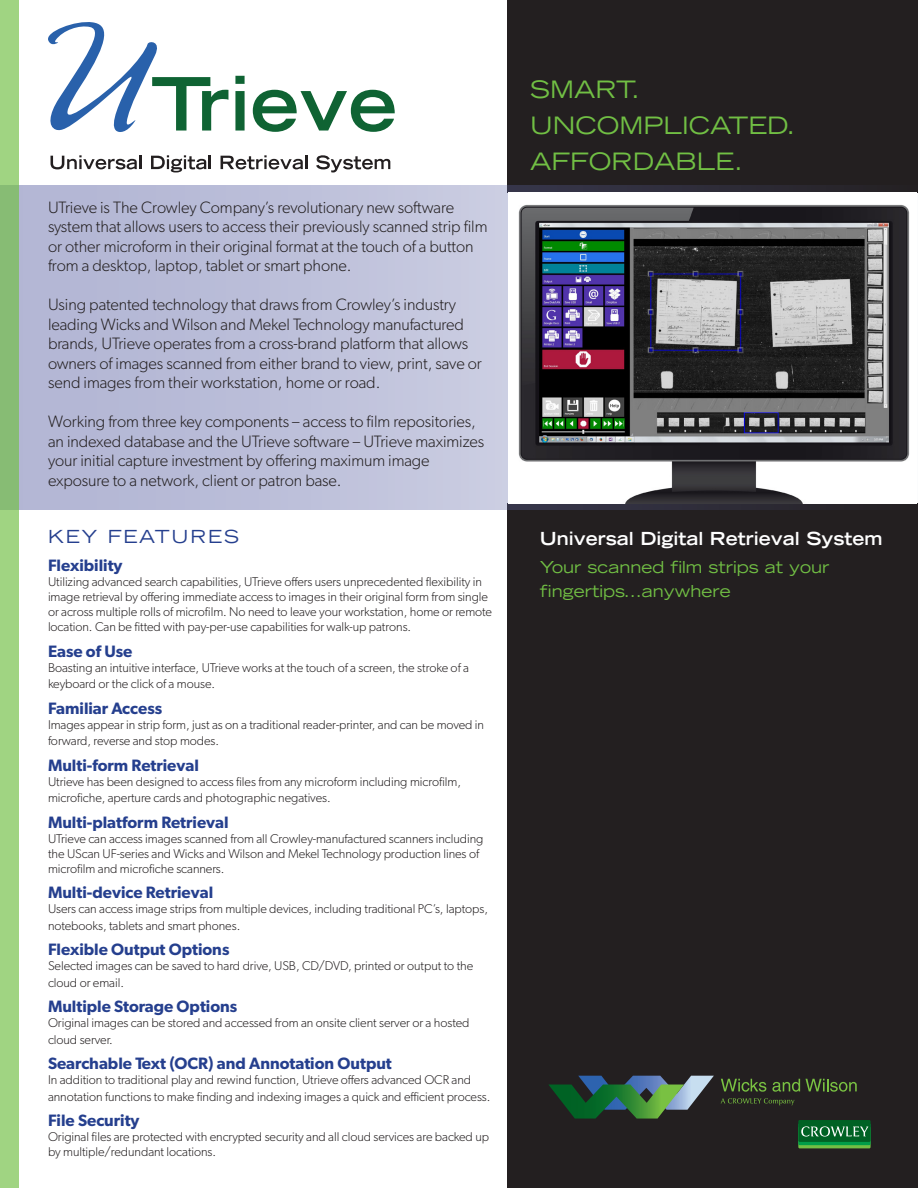
<style>
.page{position:relative;width:918px;height:1188px;background:#fff}
.page>*{position:absolute;margin:0;border:0;box-sizing:border-box;transform-origin:0 0}
.t1{font:expanded 24px "Trade Gothic LH";color:#71bf44}
.t2{font:700 expanded 18px "Trade Gothic LH";color:#fff}
.t3{font:expanded 18px "Trade Gothic LH";letter-spacing:.1em;color:#253f8e}
.t4{font:300 16.5px/19.5px "Gibson";letter-spacing:-.005em;color:#231f20}
.t5{font:600 16.5px "Gibson";color:#253f8e}
.t6{font:expanded 16.5px "Trade Gothic LH";color:#71bf44}
.t7{font:300 12.75px/16.5px "Gibson";letter-spacing:-.005em;color:#231f20}
</style>
<div class="page">
<div style="left:508px;top:0;width:410px;height:192px;background:#231f20"></div>
<div style="left:508px;top:503px;width:410px;height:685px;background:#231f20"></div>
<svg style="left:548px;top:1076px;width:166px;height:43px"></svg>
<svg style="left:721px;top:1079px;width:45px;height:13px"></svg>
<svg style="left:772px;top:1079px;width:85px;height:13px"></svg>
<svg style="left:721px;top:1098px;width:74px;height:7px"></svg>
<div style="left:798px;top:1127px;width:73px;height:21px;background:#71bf44"></div>
<div style="left:798px;top:1123px;width:73px;height:22px;background:#009d48"></div>
<div style="left:798px;top:1120px;width:73px;height:22px;background:#006224"></div>
<svg style="left:801px;top:1126px;width:67px;height:11px"></svg>
<svg style="left:18px;top:186px;width:900px;height:324px;background:#b8bad4"></svg>
<svg style="left:0;top:0;width:18px;height:1188px;background:#99cd7e"></svg>
<div style="left:508px;top:192px;width:408px;height:311px;background:#fff"></div>
<img style="left:518px;top:205px;width:392px;height:298px">
<svg style="left:48px;top:22px;width:180px;height:110px"></svg>
<svg style="left:235px;top:76px;width:10px;height:55px"></svg>
<svg style="left:253px;top:90px;width:142px;height:42px"></svg>
<svg style="left:51px;top:155px;width:91px;height:14px"></svg>
<svg style="left:151px;top:155px;width:60px;height:17px"></svg>
<svg style="left:221px;top:155px;width:87px;height:14px"></svg>
<svg style="left:316px;top:155px;width:74px;height:17px"></svg>
<p class="t4" style="left:48px;top:197px;width:441px">UTrieve is The Crowley Company’s revolutionary new software system that allows users to access their previously scanned strip film or other microform in their original format at the touch of a button from a desktop, laptop, tablet or smart phone.</p>
<p class="t4" style="left:48px;top:295px;width:435px">Using patented technology that draws from Crowley’s industry leading Wicks and Wilson and Mekel Technology manufactured brands, UTrieve operates from a cross-brand platform that allows owners of images scanned from either brand to view, print, save or send images from their workstation, home or road.</p>
<p class="t4" style="left:48px;top:412px;width:438px">Working from three key components – access to film repositories, an indexed database and the UTrieve software – UTrieve maximizes your initial capture investment by offering maximum image exposure to a network, client or patron base.</p>
<p class="t3" style="left:48px;top:524px;width:192px">KEY FEATURES</p>
<p class="t5" style="left:48px;top:556px;width:76px">Flexibility</p>
<p class="t7" style="left:48px;top:574px;width:446px;line-height:15px">Utilizing advanced search capabilities, UTrieve offers users unprecedented flexibility in image retrieval by offering immediate access to images in their original form from single or across multiple rolls of microfilm. No need to leave your workstation, home or remote location. Can be fitted with pay-per-use capabilities for walk-up patrons.</p>
<p class="t5" style="left:48px;top:641px;width:86px">Ease of Use</p>
<p class="t7" style="left:48px;top:659px;width:423px">Boasting an intuitive interface, UTrieve works at the touch of a screen, the stroke of a keyboard or the click of a mouse.</p>
<p class="t5" style="left:48px;top:698px;width:116px">Familiar Access</p>
<p class="t7" style="left:48px;top:716px;width:438px">Images appear in strip form, just as on a traditional reader-printer, and can be moved in forward, reverse and stop modes.</p>
<p class="t5" style="left:48px;top:755px;width:152px">Multi-form Retrieval</p>
<p class="t7" style="left:48px;top:773px;width:415px">Utrieve has been designed to access files from any microform including microfilm, microfiche, aperture cards and photographic negatives.</p>
<p class="t5" style="left:48px;top:812px;width:182px">Multi-platform Retrieval</p>
<p class="t7" style="left:48px;top:831px;width:437px;line-height:15px">UTrieve can access images scanned from all Crowley-manufactured scanners including the UScan UF-series and Wicks and Wilson and Mekel Technology production lines of microfilm and microfiche scanners.</p>
<p class="t5" style="left:48px;top:883px;width:167px">Multi-device Retrieval</p>
<p class="t7" style="left:48px;top:900px;width:442px">Users can access image strips from multiple devices, including traditional PC’s, laptops, notebooks, tablets and smart phones.</p>
<p class="t5" style="left:48px;top:940px;width:183px">Flexible Output Options</p>
<p class="t7" style="left:48px;top:957px;width:427px">Selected images can be saved to hard drive, USB, CD/DVD, printed or output to the cloud or email.</p>
<p class="t5" style="left:48px;top:997px;width:191px">Multiple Storage Options</p>
<p class="t7" style="left:48px;top:1014px;width:423px">Original images can be stored and accessed from an onsite client server or a hosted cloud server.</p>
<p class="t5" style="left:48px;top:1054px;width:345px">Searchable Text (OCR) and Annotation Output</p>
<p class="t7" style="left:48px;top:1071px;width:444px">In addition to traditional play and rewind function, Utrieve offers advanced OCR and annotation functions to make finding and indexing images a quick and efficient process.</p>
<p class="t5" style="left:48px;top:1111px;width:93px">File Security</p>
<p class="t7" style="left:48px;top:1129px;width:443px;line-height:15px">Original files are protected with encrypted security and all cloud services are backed up by multiple/redundant locations.</p>
<p class="t1" style="left:530px;top:73px;width:111px">SMART.</p>
<p class="t1" style="left:530px;top:109px;width:266px">UNCOMPLICATED.</p>
<p class="t1" style="left:530px;top:145px;width:214px">AFFORDABLE.</p>
<p class="t2" style="left:540px;top:527px;width:344px">Universal Digital Retrieval System</p>
<p class="t6" style="left:540px;top:557px;width:291px">Your scanned film strips at your</p>
<p class="t6" style="left:540px;top:581px;width:192px">fingertips...anywhere</p>
</div>
